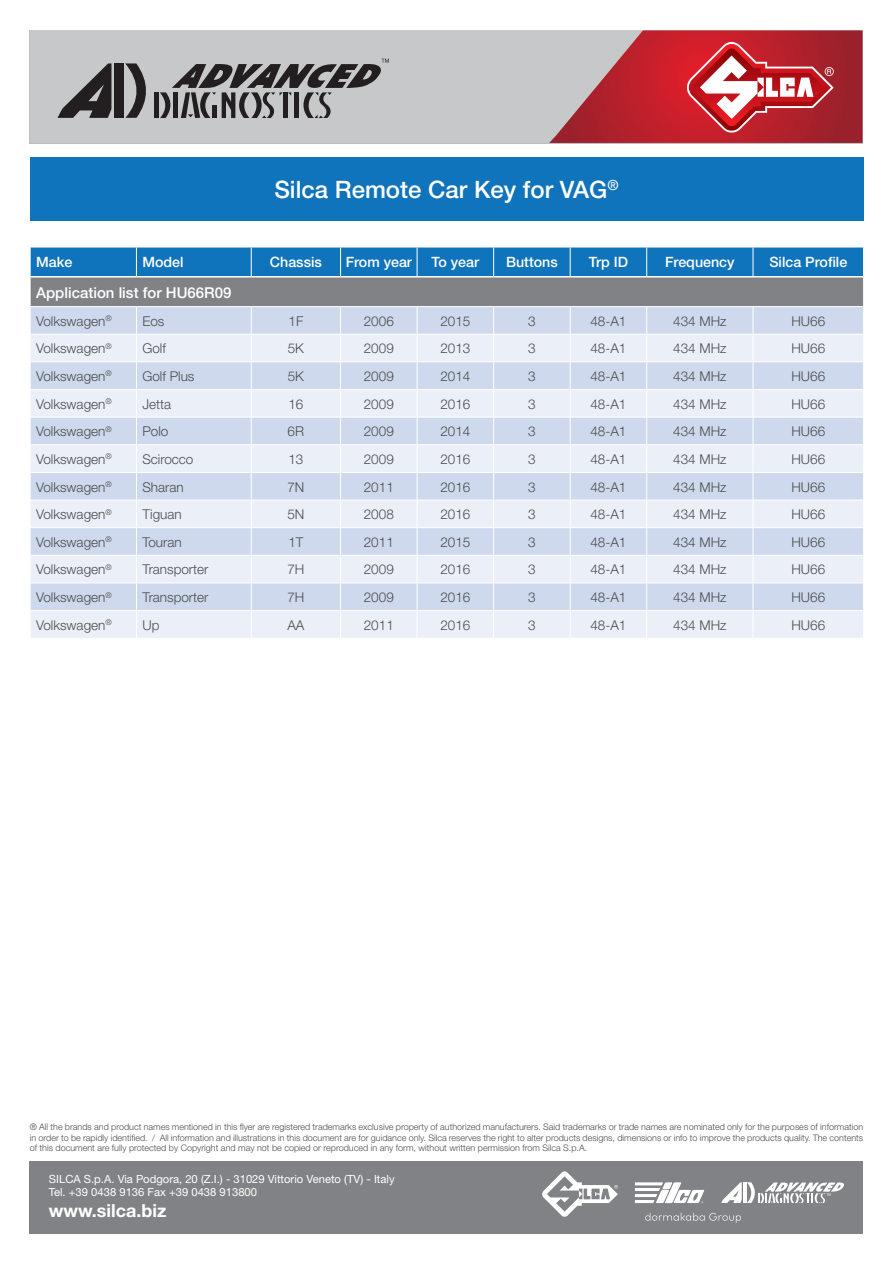
<style>
.page{position:relative;width:893px;height:1263px;background:#fff}
.page>*{position:absolute;margin:0;border:0;box-sizing:border-box;transform-origin:0 0}
.t1{font:500 24px "Helvetica Neue";color:#fff}
.t2{font:700 18px "Helvetica Neue";color:#fff}
.t3{font:500 15px "Helvetica Neue";color:#fff}
.t4{font:500 14.25px "Helvetica Neue";color:#fff}
.t5{font:300 13.5px "Helvetica Neue";color:#4b4c4d}
.t6{font:11.25px "Helvetica Neue";color:#fff}
.t7{font:300 9px/10.8px "Helvetica Neue";color:#4b4c4d;text-align:justify}
</style>
<div class="page">
<div style="left:30px;top:30px;width:832px;height:113px;background:#c7c8ca"></div>
<svg style="left:549px;top:30px;width:313px;height:113px;background:#bf4b53"></svg>
<svg style="left:57px;top:63px;width:54px;height:55px"></svg>
<div style="left:114px;top:63px;width:10px;height:55px;background:#231f20"></div>
<svg style="left:125px;top:63px;width:21px;height:55px"></svg>
<div style="left:154px;top:92px;width:5px;height:26px;background:#231f20"></div>
<svg style="left:160px;top:59px;width:229px;height:59px"></svg>
<div style="left:30px;top:1161px;width:833px;height:72px;background:#808285"></div>
<svg style="left:645px;top:1213px;width:96px;height:10px"></svg>
<svg style="left:635px;top:1182px;width:69px;height:21px"></svg>
<svg style="left:721px;top:1182px;width:123px;height:21px"></svg>
<svg style="left:542px;top:1171px;width:76px;height:46px"></svg>
<div style="left:30px;top:157px;width:833px;height:64px;background:#1074bc"></div>
<svg style="left:30px;top:247px;width:834px;height:391px;background:#c8d6e7"></svg>
<hr style="left:31px;top:276px;width:105px;height:2px;background:#fff">
<hr style="left:136px;top:276px;width:115px;height:2px;background:#fff">
<hr style="left:251px;top:276px;width:90px;height:2px;background:#fff">
<hr style="left:341px;top:276px;width:76px;height:2px;background:#fff">
<hr style="left:417px;top:276px;width:77px;height:2px;background:#fff">
<hr style="left:494px;top:276px;width:76px;height:2px;background:#fff">
<hr style="left:570px;top:276px;width:77px;height:2px;background:#fff">
<hr style="left:647px;top:276px;width:106px;height:2px;background:#fff">
<hr style="left:753px;top:276px;width:110px;height:2px;background:#fff">
<p class="t1" style="left:274px;top:175px;width:346px">Silca Remote Car Key for VAG<sup>®</sup></p>
<p class="t4" style="left:36px;top:254px;width:38px">Make</p>
<p class="t4" style="left:142px;top:254px;width:43px">Model</p>
<p class="t4" style="left:270px;top:254px;width:54px">Chassis</p>
<p class="t4" style="left:346px;top:254px;width:68px">From year</p>
<p class="t4" style="left:432px;top:254px;width:49px">To year</p>
<p class="t4" style="left:506px;top:254px;width:53px">Buttons</p>
<p class="t4" style="left:589px;top:254px;width:41px">Trp ID</p>
<p class="t4" style="left:665px;top:254px;width:71px">Frequency</p>
<p class="t4" style="left:769px;top:254px;width:79px">Silca Profile</p>
<p class="t3" style="left:36px;top:283px;width:197px">Application list for HU66R09</p>
<p class="t5" style="left:36px;top:313px;width:77px">Volkswagen<sup>®</sup></p>
<p class="t5" style="left:142px;top:313px;width:24px">Eos</p>
<p class="t5" style="left:289px;top:313px;width:16px">1F</p>
<p class="t5" style="left:364px;top:313px;width:32px">2006</p>
<p class="t5" style="left:440px;top:313px;width:32px">2015</p>
<p class="t5" style="left:528px;top:313px;width:9px">3</p>
<p class="t5" style="left:590px;top:313px;width:38px">48-A1</p>
<p class="t5" style="left:673px;top:313px;width:55px">434 MHz</p>
<p class="t5" style="left:791px;top:313px;width:35px">HU66</p>
<p class="t5" style="left:36px;top:340px;width:77px">Volkswagen<sup>®</sup></p>
<p class="t5" style="left:142px;top:340px;width:25px">Golf</p>
<p class="t5" style="left:288px;top:340px;width:18px">5K</p>
<p class="t5" style="left:364px;top:340px;width:32px">2009</p>
<p class="t5" style="left:440px;top:340px;width:32px">2013</p>
<p class="t5" style="left:528px;top:340px;width:9px">3</p>
<p class="t5" style="left:590px;top:340px;width:38px">48-A1</p>
<p class="t5" style="left:673px;top:340px;width:55px">434 MHz</p>
<p class="t5" style="left:791px;top:340px;width:35px">HU66</p>
<p class="t5" style="left:36px;top:368px;width:77px">Volkswagen<sup>®</sup></p>
<p class="t5" style="left:142px;top:368px;width:54px">Golf Plus</p>
<p class="t5" style="left:288px;top:368px;width:18px">5K</p>
<p class="t5" style="left:364px;top:368px;width:32px">2009</p>
<p class="t5" style="left:440px;top:368px;width:32px">2014</p>
<p class="t5" style="left:528px;top:368px;width:9px">3</p>
<p class="t5" style="left:590px;top:368px;width:38px">48-A1</p>
<p class="t5" style="left:673px;top:368px;width:55px">434 MHz</p>
<p class="t5" style="left:791px;top:368px;width:35px">HU66</p>
<p class="t5" style="left:36px;top:396px;width:77px">Volkswagen<sup>®</sup></p>
<p class="t5" style="left:142px;top:396px;width:30px">Jetta</p>
<p class="t5" style="left:288px;top:396px;width:17px">16</p>
<p class="t5" style="left:364px;top:396px;width:32px">2009</p>
<p class="t5" style="left:440px;top:396px;width:32px">2016</p>
<p class="t5" style="left:528px;top:396px;width:9px">3</p>
<p class="t5" style="left:590px;top:396px;width:38px">48-A1</p>
<p class="t5" style="left:673px;top:396px;width:55px">434 MHz</p>
<p class="t5" style="left:791px;top:396px;width:35px">HU66</p>
<p class="t5" style="left:36px;top:423px;width:77px">Volkswagen<sup>®</sup></p>
<p class="t5" style="left:142px;top:423px;width:28px">Polo</p>
<p class="t5" style="left:288px;top:423px;width:18px">6R</p>
<p class="t5" style="left:364px;top:423px;width:32px">2009</p>
<p class="t5" style="left:440px;top:423px;width:32px">2014</p>
<p class="t5" style="left:528px;top:423px;width:9px">3</p>
<p class="t5" style="left:590px;top:423px;width:38px">48-A1</p>
<p class="t5" style="left:673px;top:423px;width:55px">434 MHz</p>
<p class="t5" style="left:791px;top:423px;width:35px">HU66</p>
<p class="t5" style="left:36px;top:451px;width:77px">Volkswagen<sup>®</sup></p>
<p class="t5" style="left:142px;top:451px;width:53px">Scirocco</p>
<p class="t5" style="left:288px;top:451px;width:17px">13</p>
<p class="t5" style="left:364px;top:451px;width:32px">2009</p>
<p class="t5" style="left:440px;top:451px;width:32px">2016</p>
<p class="t5" style="left:528px;top:451px;width:9px">3</p>
<p class="t5" style="left:590px;top:451px;width:38px">48-A1</p>
<p class="t5" style="left:673px;top:451px;width:55px">434 MHz</p>
<p class="t5" style="left:791px;top:451px;width:35px">HU66</p>
<p class="t5" style="left:36px;top:478px;width:77px">Volkswagen<sup>®</sup></p>
<p class="t5" style="left:142px;top:478px;width:43px">Sharan</p>
<p class="t5" style="left:287px;top:478px;width:19px">7N</p>
<p class="t5" style="left:364px;top:478px;width:32px">2011</p>
<p class="t5" style="left:440px;top:478px;width:32px">2016</p>
<p class="t5" style="left:528px;top:478px;width:9px">3</p>
<p class="t5" style="left:590px;top:478px;width:38px">48-A1</p>
<p class="t5" style="left:673px;top:478px;width:55px">434 MHz</p>
<p class="t5" style="left:791px;top:478px;width:35px">HU66</p>
<p class="t5" style="left:36px;top:506px;width:77px">Volkswagen<sup>®</sup></p>
<p class="t5" style="left:142px;top:506px;width:41px">Tiguan</p>
<p class="t5" style="left:287px;top:506px;width:19px">5N</p>
<p class="t5" style="left:364px;top:506px;width:32px">2008</p>
<p class="t5" style="left:440px;top:506px;width:32px">2016</p>
<p class="t5" style="left:528px;top:506px;width:9px">3</p>
<p class="t5" style="left:590px;top:506px;width:38px">48-A1</p>
<p class="t5" style="left:673px;top:506px;width:55px">434 MHz</p>
<p class="t5" style="left:791px;top:506px;width:35px">HU66</p>
<p class="t5" style="left:36px;top:534px;width:77px">Volkswagen<sup>®</sup></p>
<p class="t5" style="left:142px;top:534px;width:41px">Touran</p>
<p class="t5" style="left:288px;top:534px;width:17px">1T</p>
<p class="t5" style="left:364px;top:534px;width:32px">2011</p>
<p class="t5" style="left:440px;top:534px;width:32px">2015</p>
<p class="t5" style="left:528px;top:534px;width:9px">3</p>
<p class="t5" style="left:590px;top:534px;width:38px">48-A1</p>
<p class="t5" style="left:673px;top:534px;width:55px">434 MHz</p>
<p class="t5" style="left:791px;top:534px;width:35px">HU66</p>
<p class="t5" style="left:36px;top:561px;width:77px">Volkswagen<sup>®</sup></p>
<p class="t5" style="left:142px;top:561px;width:68px">Transporter</p>
<p class="t5" style="left:287px;top:561px;width:19px">7H</p>
<p class="t5" style="left:364px;top:561px;width:32px">2009</p>
<p class="t5" style="left:440px;top:561px;width:32px">2016</p>
<p class="t5" style="left:528px;top:561px;width:9px">3</p>
<p class="t5" style="left:590px;top:561px;width:38px">48-A1</p>
<p class="t5" style="left:673px;top:561px;width:55px">434 MHz</p>
<p class="t5" style="left:791px;top:561px;width:35px">HU66</p>
<p class="t5" style="left:36px;top:589px;width:77px">Volkswagen<sup>®</sup></p>
<p class="t5" style="left:142px;top:589px;width:68px">Transporter</p>
<p class="t5" style="left:287px;top:589px;width:19px">7H</p>
<p class="t5" style="left:364px;top:589px;width:32px">2009</p>
<p class="t5" style="left:440px;top:589px;width:32px">2016</p>
<p class="t5" style="left:528px;top:589px;width:9px">3</p>
<p class="t5" style="left:590px;top:589px;width:38px">48-A1</p>
<p class="t5" style="left:673px;top:589px;width:55px">434 MHz</p>
<p class="t5" style="left:791px;top:589px;width:35px">HU66</p>
<p class="t5" style="left:36px;top:617px;width:77px">Volkswagen<sup>®</sup></p>
<p class="t5" style="left:142px;top:617px;width:18px">Up</p>
<p class="t5" style="left:287px;top:617px;width:19px">AA</p>
<p class="t5" style="left:364px;top:617px;width:32px">2011</p>
<p class="t5" style="left:440px;top:617px;width:32px">2016</p>
<p class="t5" style="left:528px;top:617px;width:9px">3</p>
<p class="t5" style="left:590px;top:617px;width:38px">48-A1</p>
<p class="t5" style="left:673px;top:617px;width:55px">434 MHz</p>
<p class="t5" style="left:791px;top:617px;width:35px">HU66</p>
<p class="t7" style="left:30px;top:1121px;width:835px">® All the brands and product names mentioned in this flyer are registered trademarks exclusive property of authorized manufacturers. Said trademarks or trade names are nominated only for the purposes of information in order to be rapidly identified. / All information and illustrations in this document are for guidance only. Silca reserves the right to alter products designs, dimensions or info to improve the products quality. The contents of this document are fully protected by Copyright and may not be copied or reproduced in any form, without written permission from Silca S.p.A.</p>
<p class="t6" style="left:49px;top:1172px;width:347px">SILCA S.p.A. Via Podgora, 20 (Z.I.) - 31029 Vittorio Veneto (TV) - Italy</p>
<p class="t6" style="left:49px;top:1185px;width:210px">Tel. +39 0438 9136 Fax +39 0438 913800</p>
<p class="t2" style="left:49px;top:1200px;width:119px">www.silca.biz</p>
</div>
